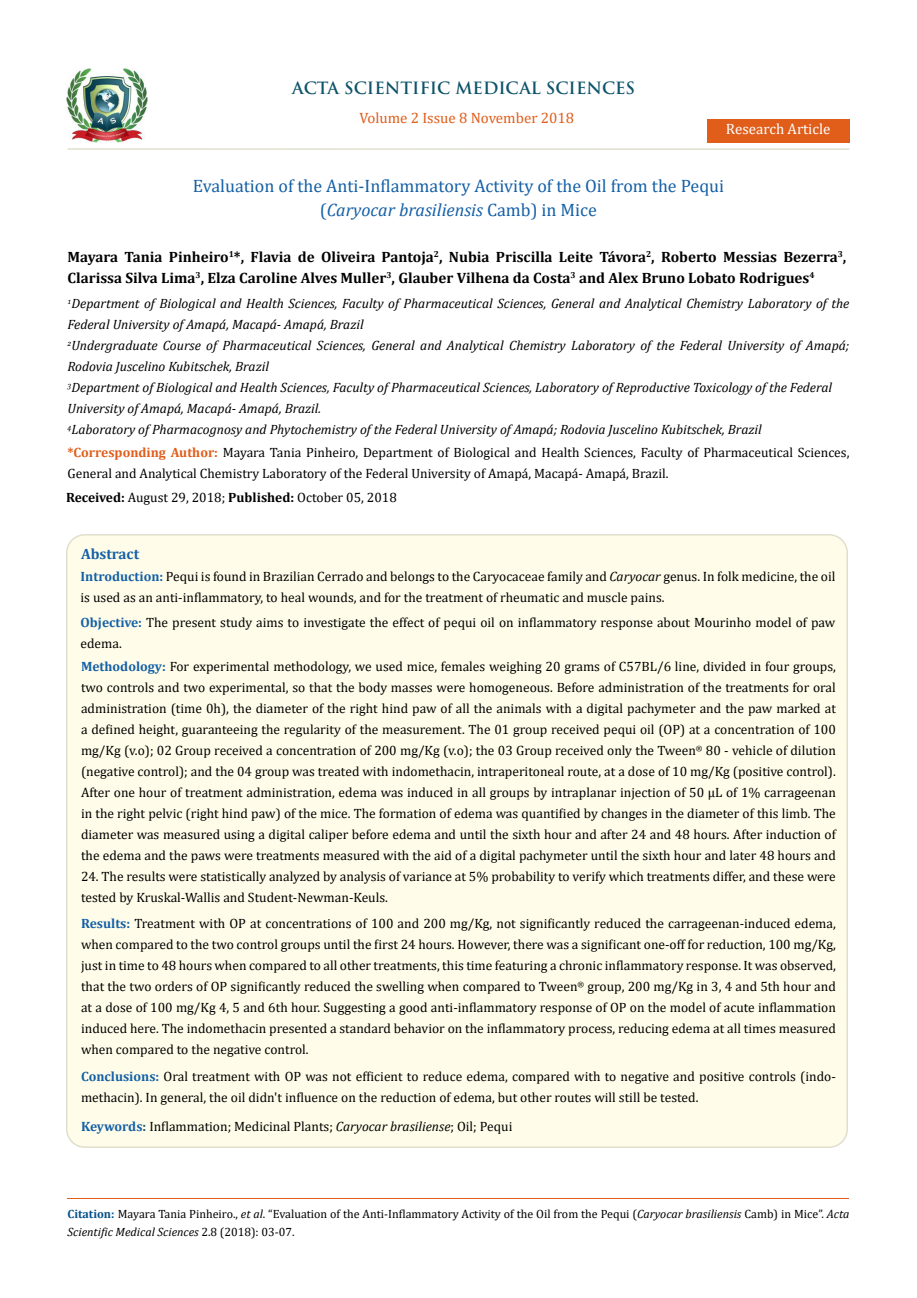
<style>
.page{position:relative;width:917px;height:1298px;background:#fff}
.page>*{position:absolute;margin:0;border:0;box-sizing:border-box;transform-origin:0 0}
.t1{font:18px/24px "Cambria";color:#1560a6;text-align:center}
.t2{font:700 16.5px "Trajan Pro";color:#0e546a}
.t3{font:700 15px/21px "Cambria";color:#000}
.t4{font:15px "Cambria";color:#e05d1a}
.t5{font:15px "Cambria";color:#fff}
.t6{font:700 15px "Cambria";color:#1560a6}
.t7{font:13.5px/21px "Cambria";color:#000}
.t8{font:italic 13.5px/21px "Cambria";color:#000}
.t9{font:12px/18px "Cambria";color:#000}
.s1{font-style:italic}
.s2{font-weight:700;color:#e05d1a}
.s3{font-weight:700}
.s4{font-weight:700;color:#1560a6}
.s5{font-weight:700;color:#0e546a}
.s6{font-weight:700;color:#035089}
</style>
<div class="page">
<img style="left:67px;top:68px;width:80px;height:74px">
<div style="left:707px;top:119px;width:142px;height:23px;background:#e05d1a"></div>
<div style="left:67px;top:535px;width:780px;height:612px;background:#fffde9;border-radius:18px"></div>
<hr style="left:67px;top:1198px;width:782px;height:1px;background:#e05d1a">
<hr style="left:67px;top:148px;width:782px;height:2px;background:#e0dfcd">
<p class="t2" style="left:292px;top:77px;width:344px">ACTA SCIENTIFIC MEDICAL SCIENCES</p>
<p class="t4" style="left:359px;top:109px;width:216px">Volume 2 Issue 8 November 2018</p>
<p class="t5" style="left:726px;top:120px;width:106px">Research Article</p>
<h1 class="t1" style="left:193px;top:174px;width:533px">Evaluation of the Anti-Inflammatory Activity of the Oil from the Pequi (<span class="s1">Caryocar brasiliensis</span> Camb) in Mice</h1>
<p class="t3" style="left:67px;top:245px;width:780px">Mayara Tania Pinheiro<sup>1</sup>*, Flavia de Oliveira Pantoja<sup>2</sup>, Nubia Priscilla Leite Távora<sup>2</sup>, Roberto Messias Bezerra<sup>3</sup>,<br>Clarissa Silva Lima<sup>3</sup>, Elza Caroline Alves Muller<sup>3</sup>, Glauber Vilhena da Costa<sup>3</sup> and Alex Bruno Lobato Rodrigues<sup>4</sup></p>
<p class="t8" style="left:67px;top:292px;width:783px"><sup>1</sup>Department of Biological and Health Sciences, Faculty of Pharmaceutical Sciences, General and Analytical Chemistry Laboratory of the Federal University of Amapá, Macapá- Amapá, Brazil<br><sup>2</sup>Undergraduate Course of Pharmaceutical Sciences, General and Analytical Chemistry Laboratory of the Federal University of Amapá; Rodovia Juscelino Kubitschek, Brazil<br><sup>3</sup>Department of Biological and Health Sciences, Faculty of Pharmaceutical Sciences, Laboratory of Reproductive Toxicology of the Federal University of Amapá, Macapá- Amapá, Brazil.<br><sup>4</sup>Laboratory of Pharmacognosy and Phytochemistry of the Federal University of Amapá; Rodovia Juscelino Kubitschek, Brazil</p>
<p class="t7" style="left:67px;top:442px;width:783px"><span class="s2">*Corresponding Author:</span> Mayara Tania Pinheiro, Department of Biological and Health Sciences, Faculty of Pharmaceutical Sciences,<br>General and Analytical Chemistry Laboratory of the Federal University of Amapá, Macapá- Amapá, Brazil.</p>
<p class="t7" style="left:66px;top:486px;width:332px"><span class="s3">Received:</span> August 29, 2018; <span class="s3">Published:</span> October 05, 2018</p>
<p class="t6" style="left:81px;top:543px;width:60px">Abstract</p>
<p class="t7" style="left:80px;top:566px;width:756px"><span class="s4">Introduction:</span> Pequi is found in Brazilian Cerrado and belongs to the Caryocaceae family and <span class="s1">Caryocar</span> genus. In folk medicine, the oil is used as an anti-inflammatory, to heal wounds, and for the treatment of rheumatic and muscle pains.</p>
<p class="t7" style="left:81px;top:612px;width:756px"><span class="s4">Objective:</span> The present study aims to investigate the effect of pequi oil on inflammatory response about Mourinho model of paw edema.</p>
<p class="t7" style="left:81px;top:656px;width:756px;text-align:justify"><span class="s4">Methodology:</span> For experimental methodology, we used mice, females weighing 20 grams of C57BL/6 line, divided in four groups, two controls and two experimental, so that the body masses were homogeneous. Before administration of the treatments for oral administration (time 0h), the diameter of the right hind paw of all the animals with a digital pachymeter and the paw marked at a defined height, guaranteeing the regularity of the measurement. The 01 group received pequi oil (OP) at a concentration of 100 mg/Kg (v.o); 02 Group received a concentration of 200 mg/Kg (v.o); the 03 Group received only the Tween<sup>®</sup> 80 - vehicle of dilution (negative control); and the 04 group was treated with indomethacin, intraperitoneal route, at a dose of 10 mg/Kg (positive control).<br>After one hour of treatment administration, edema was induced in all groups by intraplanar injection of 50 μL of 1% carrageenan in the right pelvic (right hind paw) of the mice. The formation of edema was quantified by changes in the diameter of this limb. The diameter was measured using a digital caliper before edema and until the sixth hour and after 24 and 48 hours. After induction of the edema and the paws were treatments measured with the aid of a digital pachymeter until the sixth hour and later 48 hours and</p>
<p class="t7" style="left:81px;top:866px;width:756px">24. The results were statistically analyzed by analysis of variance at 5% probability to verify which treatments differ, and these were tested by Kruskal-Wallis and Student-Newman-Keuls.</p>
<p class="t7" style="left:81px;top:913px;width:756px;text-align:justify"><span class="s4">Results:</span> Treatment with OP at concentrations of 100 and 200 mg/Kg, not significantly reduced the carrageenan-induced edema, when compared to the two control groups until the first 24 hours. However, there was a significant one-off for reduction, 100 mg/Kg, just in time to 48 hours when compared to all other treatments, this time featuring a chronic inflammatory response. It was observed, that the two orders of OP significantly reduced the swelling when compared to Tween<sup>®</sup> group, 200 mg/Kg in 3, 4 and 5th hour and at a dose of 100 mg/Kg 4, 5 and 6th hour. Suggesting a good anti-inflammatory response of OP on the model of acute inflammation induced here. The indomethacin presented a standard behavior on the inflammatory process, reducing edema at all times measured when compared to the negative control.</p>
<p class="t7" style="left:81px;top:1065px;width:756px"><span class="s4">Conclusions:</span> Oral treatment with OP was not efficient to reduce edema, compared with to negative and positive controls (indo&shy;methacin). In general, the oil didn't influence on the reduction of edema, but other routes will still be tested.</p>
<p class="t7" style="left:81px;top:1116px;width:433px"><span class="s4">Keywords</span><span class="s5">:</span> Inflammation; Medicinal Plants; <span class="s1">Caryocar brasiliense</span>; Oil; Pequi</p>
<p class="t9" style="left:67px;top:1204px;width:783px"><span class="s6">Citation:</span> Mayara Tania Pinheiro., <span class="s1">et al</span>. “Evaluation of the Anti-Inflammatory Activity of the Oil from the Pequi (<span class="s1">Caryocar brasiliensis</span> Camb) in Mice”. <span class="s1">Acta<br>Scientific Medical Sciences</span> 2.8 (2018): 03-07.</p>
</div>
